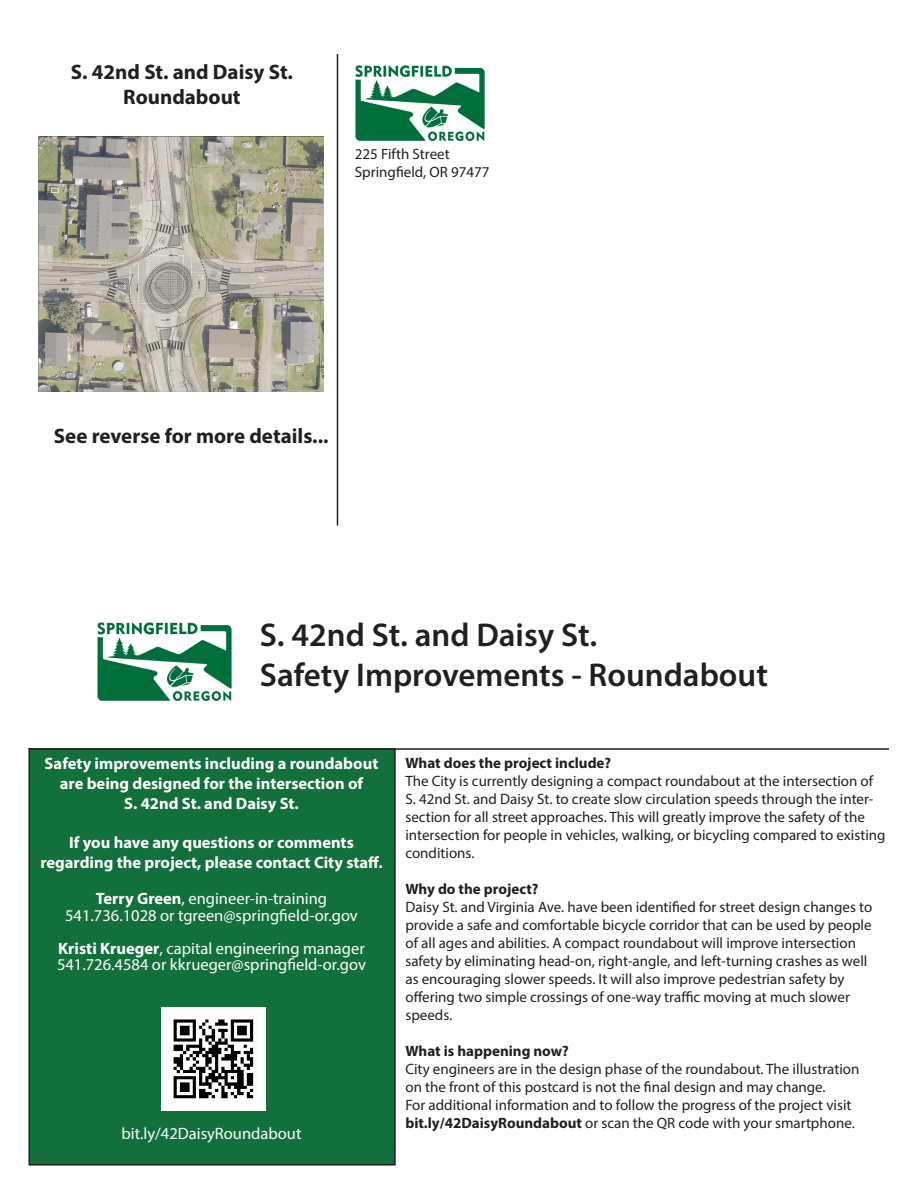
<style>
.page{position:relative;width:918px;height:1188px;background:#fff}
.page>*{position:absolute;margin:0;border:0;box-sizing:border-box;transform-origin:0 0}
.t1{font:600 33px "Myriad Pro";color:#231f20}
.t2{font:700 21px/25.2px "Myriad Pro";color:#231f20;text-align:center}
.t3{font:16.5px "Myriad Pro";color:#fff}
.t4{font:700 16.5px/19.8px "Myriad Pro";color:#fff;text-align:center}
.t5{font:15px/18px "Myriad Pro";color:#231f20}
.t6{font:700 15px "Myriad Pro";color:#231f20}
.s1{font-weight:700}
</style>
<div class="page">
<hr style="left:337px;top:54px;width:1px;height:472px;background:#231f20">
<img style="left:355px;top:65px;width:130px;height:76px">
<img style="left:38px;top:137px;width:286px;height:255px">
<hr style="left:29px;top:748px;width:860px;height:2px;background:#231f20">
<div style="left:29px;top:749px;width:366px;height:416px;background:#12703c"></div>
<div style="left:28px;top:748px;width:368px;height:418px;border:2px solid #231f20"></div>
<img style="left:162px;top:1007px;width:103px;height:103px">
<img style="left:97px;top:622px;width:135px;height:79px">
<p class="t2" style="left:71px;top:59px;width:224px">S. 42nd St. and Daisy St.<br>Roundabout</p>
<p class="t5" style="left:355px;top:145px;width:96px">225 Fifth Street</p>
<p class="t5" style="left:355px;top:163px;width:136px">Springfield, OR 97477</p>
<p class="t2" style="left:54px;top:423px;width:276px">See reverse for more details...</p>
<p class="t1" style="left:260px;top:614px;width:339px">S. 42nd St. and Daisy St.</p>
<p class="t1" style="left:260px;top:654px;width:510px">Safety Improvements - Roundabout</p>
<p class="t4" style="left:45px;top:753px;width:335px">Safety improvements including a roundabout are being designed for the intersection of</p>
<p class="t4" style="left:124px;top:793px;width:176px">S. 42nd St. and Daisy St.</p>
<p class="t4" style="left:69px;top:832px;width:286px">If you have any questions or comments</p>
<p class="t4" style="left:40px;top:852px;width:344px">regarding the project, please contact City staff.</p>
<p class="t3" style="left:96px;top:889px;width:233px"><span class="s1">Terry Green</span>, engineer-in-training</p>
<p class="t3" style="left:65px;top:905px;width:294px">541.736.1028 or tgreen@springfield-or.gov</p>
<p class="t3" style="left:58px;top:938px;width:308px"><span class="s1">Kristi Krueger</span>, capital engineering manager</p>
<p class="t3" style="left:57px;top:955px;width:311px">541.726.4584 or kkrueger@springfield-or.gov</p>
<p class="t3" style="left:122px;top:1124px;width:181px">bit.ly/42DaisyRoundabout</p>
<p class="t6" style="left:405px;top:754px;width:207px">What does the project include?</p>
<p class="t5" style="left:405px;top:772px;width:469px">The City is currently designing a compact roundabout at the intersection of</p>
<p class="t5" style="left:405px;top:790px;width:482px">S. 42nd St. and Daisy St. to create slow circulation speeds through the inter&shy;section for all street approaches. This will greatly improve the safety of the intersection for people in vehicles, walking, or bicycling compared to existing conditions.</p>
<p class="t6" style="left:405px;top:880px;width:135px">Why do the project?</p>
<p class="t5" style="left:405px;top:898px;width:468px">Daisy St. and Virginia Ave. have been identified for street design changes to provide a safe and comfortable bicycle corridor that can be used by people</p>
<p class="t5" style="left:405px;top:934px;width:464px">of all ages and abilities. A compact roundabout will improve intersection safety by eliminating head-on, right-angle, and left-turning crashes as well</p>
<p class="t5" style="left:405px;top:970px;width:441px">as encouraging slower speeds. It will also improve pedestrian safety by</p>
<p class="t5" style="left:405px;top:988px;width:446px">offering two simple crossings of one-way traffic moving at much slower speeds.</p>
<p class="t6" style="left:405px;top:1042px;width:165px">What is happening now?</p>
<p class="t5" style="left:405px;top:1060px;width:455px">City engineers are in the design phase of the roundabout. The illustration</p>
<p class="t5" style="left:405px;top:1078px;width:422px">on the front of this postcard is not the final design and may change.</p>
<p class="t5" style="left:405px;top:1096px;width:448px">For additional information and to follow the progress of the project visit</p>
<p class="t5" style="left:405px;top:1114px;width:451px"><span class="s1">bit.ly/42DaisyRoundabout</span> or scan the QR code with your smartphone.</p>
</div>
